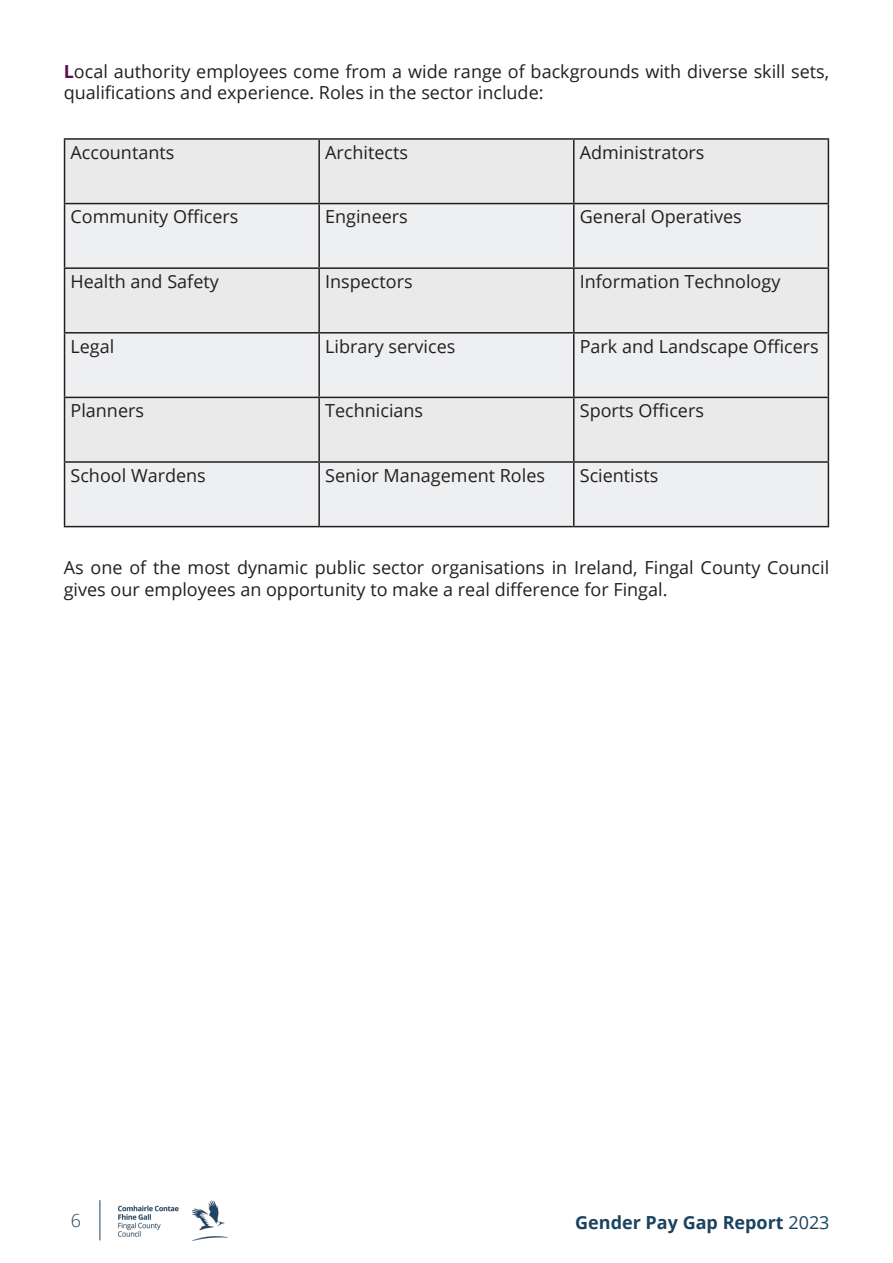
<style>
.page{position:relative;width:893px;height:1263px;background:#fff}
.page>*{position:absolute;margin:0;border:0;box-sizing:border-box;transform-origin:0 0}
.t1{font:18px/21.6px "Open Sans";color:#231f20}
.t2{font:700 18px "Open Sans";color:#1a4360}
.t3{font:300 18px "Open Sans";color:#1a4360}
.s1{font-weight:700;color:#5a0e56}
.s2{font-weight:400}
</style>
<div class="page">
<img style="left:119px;top:1200px;width:108px;height:40px">
<hr style="left:100px;top:1200px;width:1px;height:40px;background:#214361">
<div style="left:65px;top:140px;width:763px;height:63px;background:#eaeaeb"></div>
<div style="left:65px;top:204px;width:763px;height:322px;background:#edeff0"></div>
<hr style="left:64px;top:138px;width:255px;height:2px;background:#231f20">
<hr style="left:64px;top:140px;width:1px;height:63px;background:#231f20">
<hr style="left:319px;top:138px;width:255px;height:2px;background:#231f20">
<hr style="left:318px;top:140px;width:2px;height:63px;background:#231f20">
<hr style="left:574px;top:138px;width:255px;height:2px;background:#231f20">
<hr style="left:573px;top:140px;width:1px;height:63px;background:#231f20">
<hr style="left:828px;top:140px;width:1px;height:63px;background:#231f20">
<hr style="left:64px;top:203px;width:255px;height:1px;background:#231f20">
<hr style="left:64px;top:204px;width:1px;height:63px;background:#231f20">
<hr style="left:319px;top:203px;width:255px;height:1px;background:#231f20">
<hr style="left:318px;top:204px;width:2px;height:63px;background:#231f20">
<hr style="left:574px;top:203px;width:255px;height:1px;background:#231f20">
<hr style="left:573px;top:204px;width:1px;height:63px;background:#231f20">
<hr style="left:828px;top:204px;width:1px;height:63px;background:#231f20">
<hr style="left:64px;top:267px;width:255px;height:2px;background:#231f20">
<hr style="left:64px;top:269px;width:1px;height:63px;background:#231f20">
<hr style="left:319px;top:267px;width:255px;height:2px;background:#231f20">
<hr style="left:318px;top:269px;width:2px;height:63px;background:#231f20">
<hr style="left:574px;top:267px;width:255px;height:2px;background:#231f20">
<hr style="left:573px;top:269px;width:1px;height:63px;background:#231f20">
<hr style="left:828px;top:269px;width:1px;height:63px;background:#231f20">
<hr style="left:64px;top:332px;width:255px;height:1px;background:#231f20">
<hr style="left:64px;top:333px;width:1px;height:64px;background:#231f20">
<hr style="left:319px;top:332px;width:255px;height:1px;background:#231f20">
<hr style="left:318px;top:333px;width:2px;height:64px;background:#231f20">
<hr style="left:574px;top:332px;width:255px;height:1px;background:#231f20">
<hr style="left:573px;top:333px;width:1px;height:64px;background:#231f20">
<hr style="left:828px;top:333px;width:1px;height:64px;background:#231f20">
<hr style="left:64px;top:397px;width:255px;height:1px;background:#231f20">
<hr style="left:64px;top:398px;width:1px;height:63px;background:#231f20">
<hr style="left:319px;top:397px;width:255px;height:1px;background:#231f20">
<hr style="left:318px;top:398px;width:2px;height:63px;background:#231f20">
<hr style="left:574px;top:397px;width:255px;height:1px;background:#231f20">
<hr style="left:573px;top:398px;width:1px;height:63px;background:#231f20">
<hr style="left:828px;top:398px;width:1px;height:63px;background:#231f20">
<hr style="left:64px;top:461px;width:255px;height:2px;background:#231f20">
<hr style="left:64px;top:463px;width:1px;height:63px;background:#231f20">
<hr style="left:319px;top:461px;width:255px;height:2px;background:#231f20">
<hr style="left:318px;top:463px;width:2px;height:63px;background:#231f20">
<hr style="left:574px;top:461px;width:255px;height:2px;background:#231f20">
<hr style="left:573px;top:463px;width:1px;height:63px;background:#231f20">
<hr style="left:828px;top:463px;width:1px;height:63px;background:#231f20">
<hr style="left:64px;top:526px;width:255px;height:1px;background:#231f20">
<hr style="left:319px;top:526px;width:255px;height:1px;background:#231f20">
<hr style="left:574px;top:526px;width:255px;height:1px;background:#231f20">
<p class="t1" style="left:64px;top:60px;width:767px"><span class="s1">L</span>ocal authority employees come from a wide range of backgrounds with diverse skill sets, qualifications and experience. Roles in the sector include:</p>
<p class="t1" style="left:71px;top:141px;width:105px">Accountants</p>
<p class="t1" style="left:325px;top:141px;width:84px">Architects</p>
<p class="t1" style="left:580px;top:141px;width:126px">Administrators</p>
<p class="t1" style="left:71px;top:206px;width:169px">Community Officers</p>
<p class="t1" style="left:325px;top:206px;width:84px">Engineers</p>
<p class="t1" style="left:580px;top:206px;width:164px">General Operatives</p>
<p class="t1" style="left:71px;top:270px;width:150px">Health and Safety</p>
<p class="t1" style="left:325px;top:270px;width:89px">Inspectors</p>
<p class="t1" style="left:580px;top:270px;width:202px">Information Technology</p>
<p class="t1" style="left:71px;top:335px;width:45px">Legal</p>
<p class="t1" style="left:325px;top:335px;width:132px">Library services</p>
<p class="t1" style="left:580px;top:335px;width:240px">Park and Landscape Officers</p>
<p class="t1" style="left:71px;top:399px;width:75px">Planners</p>
<p class="t1" style="left:325px;top:399px;width:100px">Technicians</p>
<p class="t1" style="left:580px;top:399px;width:126px">Sports Officers</p>
<p class="t1" style="left:71px;top:464px;width:137px">School Wardens</p>
<p class="t1" style="left:325px;top:464px;width:221px">Senior Management Roles</p>
<p class="t1" style="left:580px;top:464px;width:80px">Scientists</p>
<p class="t1" style="left:64px;top:557px;width:767px">As one of the most dynamic public sector organisations in Ireland, Fingal County Council gives our employees an opportunity to make a real difference for Fingal.</p>
<p class="t3" style="left:71px;top:1208px;width:12px">6</p>
<p class="t2" style="left:575px;top:1209px;width:256px">Gender Pay Gap Report <span class="s2">2023</span></p>
</div>
